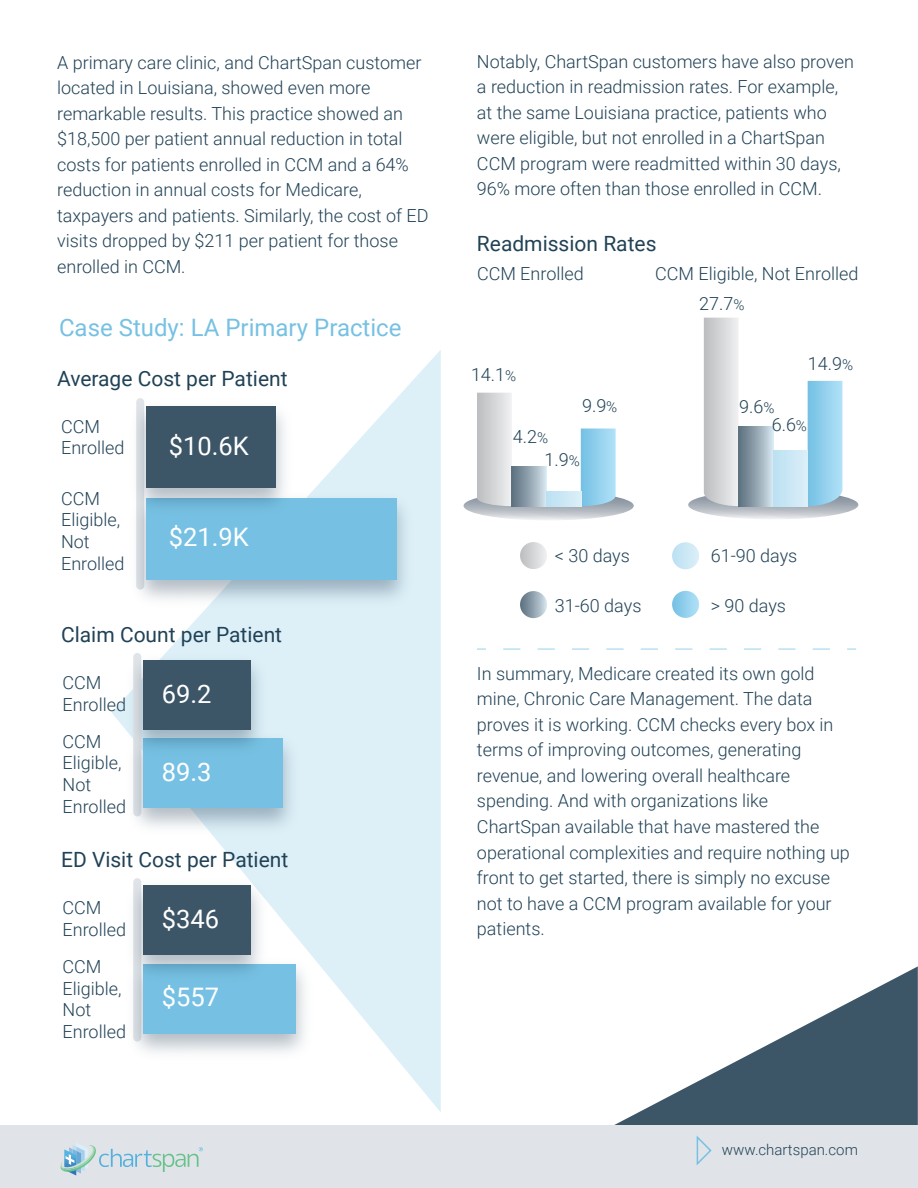
<style>
.page{position:relative;width:918px;height:1188px;background:#fff}
.page>*{position:absolute;margin:0;border:0;box-sizing:border-box;transform-origin:0 0}
.t1{font:25.5px "Roboto";color:#fff}
.t2{font:24px "Roboto";color:#76c1e3}
.t3{font:21px "Roboto";color:#214256}
.t4{font:300 18px/25.5px "Roboto";color:#214256}
.t5{font:300 15px "Roboto";color:#214256}
.s1{font-size:15px}
</style>
<div class="page">
<svg style="left:494px;top:966px;width:424px;height:160px"></svg>
<svg style="left:112px;top:350px;width:329px;height:762px;fill:#ddf0f8"></svg>
<div style="left:0;top:1126px;width:918px;height:62px;background:#e0e4e8"></div>
<img style="left:124px;top:486px;width:295px;height:127px">
<div style="left:146px;top:498px;width:250px;height:82px;background:#76c1e3"></div>
<img style="left:124px;top:394px;width:175px;height:127px">
<div style="left:146px;top:406px;width:130px;height:82px;background:#3d5667"></div>
<img style="left:121px;top:726px;width:185px;height:116px">
<div style="left:143px;top:738px;width:140px;height:70px;background:#76c1e3"></div>
<img style="left:121px;top:647px;width:152px;height:116px">
<div style="left:143px;top:660px;width:108px;height:70px;background:#3d5667"></div>
<img style="left:121px;top:951px;width:197px;height:115px">
<div style="left:143px;top:964px;width:153px;height:69px;background:#76c1e3"></div>
<img style="left:121px;top:873px;width:152px;height:115px">
<div style="left:143px;top:885px;width:108px;height:70px;background:#3d5667"></div>
<svg style="left:464px;top:393px;width:170px;height:127px"></svg>
<svg style="left:546px;top:491px;width:35px;height:15px"></svg>
<svg style="left:688px;top:318px;width:170px;height:201px"></svg>
<svg style="left:773px;top:450px;width:35px;height:56px"></svg>
<svg style="left:520px;top:542px;width:27px;height:27px"></svg>
<svg style="left:520px;top:591px;width:27px;height:27px"></svg>
<svg style="left:672px;top:542px;width:27px;height:27px"></svg>
<svg style="left:672px;top:591px;width:27px;height:27px"></svg>
<svg style="left:696px;top:1135px;width:16px;height:31px"></svg>
<svg style="left:477px;top:648px;width:9px;height:2px"></svg>
<svg style="left:503px;top:648px;width:327px;height:2px"></svg>
<svg style="left:847px;top:648px;width:9px;height:2px"></svg>
<img style="left:111px;top:1149px;width:88px;height:23px">
<svg style="left:199px;top:1147px;width:4px;height:4px"></svg>
<svg style="left:60px;top:1143px;width:36px;height:33px"></svg>
<p class="t4" style="left:57px;top:49px;width:373px">A primary care clinic, and ChartSpan customer located in Louisiana, showed even more remarkable results. This practice showed an $18,500 per patient annual reduction in total costs for patients enrolled in CCM and a 64% reduction in annual costs for Medicare, taxpayers and patients. Similarly, the cost of ED visits dropped by $211 per patient for those enrolled in CCM.</p>
<p class="t4" style="left:477px;top:48px;width:378px">Notably, ChartSpan customers have also proven a reduction in readmission rates. For example, at the same Louisiana practice, patients who were eligible, but not enrolled in a ChartSpan CCM program were readmitted within 30 days, 96% more often than those enrolled in CCM.</p>
<p class="t3" style="left:477px;top:228px;width:181px">Readmission Rates</p>
<p class="t4" style="left:477px;top:260px;width:108px">CCM Enrolled</p>
<p class="t4" style="left:655px;top:260px;width:205px">CCM Eligible, Not Enrolled</p>
<h2 class="t2" style="left:59px;top:311px;width:344px">Case Study: LA Primary Practice</h2>
<p class="t3" style="left:57px;top:364px;width:232px">Average Cost per Patient</p>
<p class="t4" style="left:61px;top:415px;width:65px;line-height:21.6px">CCM<br>Enrolled</p>
<p class="t4" style="left:61px;top:487px;width:65px;line-height:21.6px">CCM<br>Eligible,<br>Not<br>Enrolled</p>
<h1 class="t1" style="left:169px;top:428px;width:82px">$10.6K</h1>
<h1 class="t1" style="left:169px;top:519px;width:82px">$21.9K</h1>
<p class="t3" style="left:61px;top:619px;width:223px">Claim Count per Patient</p>
<p class="t4" style="left:63px;top:671px;width:65px;line-height:21.6px">CCM<br>Enrolled</p>
<p class="t4" style="left:63px;top:730px;width:65px;line-height:21.6px">CCM<br>Eligible,<br>Not<br>Enrolled</p>
<h1 class="t1" style="left:162px;top:676px;width:51px">69.2</h1>
<h1 class="t1" style="left:162px;top:754px;width:51px">89.3</h1>
<p class="t3" style="left:61px;top:845px;width:229px">ED Visit Cost per Patient</p>
<p class="t4" style="left:63px;top:897px;width:65px;line-height:21.6px">CCM<br>Enrolled</p>
<p class="t4" style="left:63px;top:955px;width:65px;line-height:21.6px">CCM<br>Eligible,<br>Not<br>Enrolled</p>
<h1 class="t1" style="left:162px;top:901px;width:59px">$346</h1>
<h1 class="t1" style="left:162px;top:979px;width:59px">$557</h1>
<p class="t4" style="left:471px;top:362px;width:47px">14.1<span class="s1">%</span></p>
<p class="t4" style="left:582px;top:392px;width:37px">9.9<span class="s1">%</span></p>
<p class="t4" style="left:544px;top:425px;width:37px;line-height:22.8px;text-indent:-31px">4.2<span class="s1">%<br></span>1.9<span class="s1">%</span></p>
<p class="t4" style="left:555px;top:542px;width:77px">&lt; 30 days</p>
<p class="t4" style="left:555px;top:592px;width:88px">31-60 days</p>
<p class="t4" style="left:699px;top:291px;width:47px">27.7<span class="s1">%</span></p>
<p class="t4" style="left:808px;top:351px;width:47px">14.9<span class="s1">%</span></p>
<p class="t4" style="left:772px;top:397px;width:37px;line-height:17.9px;text-indent:-32px">9.6<span class="s1">%<br></span>6.6<span class="s1">%</span></p>
<p class="t4" style="left:711px;top:542px;width:88px">61-90 days</p>
<p class="t4" style="left:711px;top:592px;width:77px">&gt; 90 days</p>
<p class="t4" style="left:477px;top:660px;width:374px">In summary, Medicare created its own gold mine, Chronic Care Management. The data proves it is working. CCM checks every box in terms of improving outcomes, generating revenue, and lowering overall healthcare spending. And with organizations like ChartSpan available that have mastered the operational complexities and require nothing up front to get started, there is simply no excuse not to have a CCM program available for your patients.</p>
<p class="t5" style="left:722px;top:1139px;width:137px">www.chartspan.com</p>
</div>
